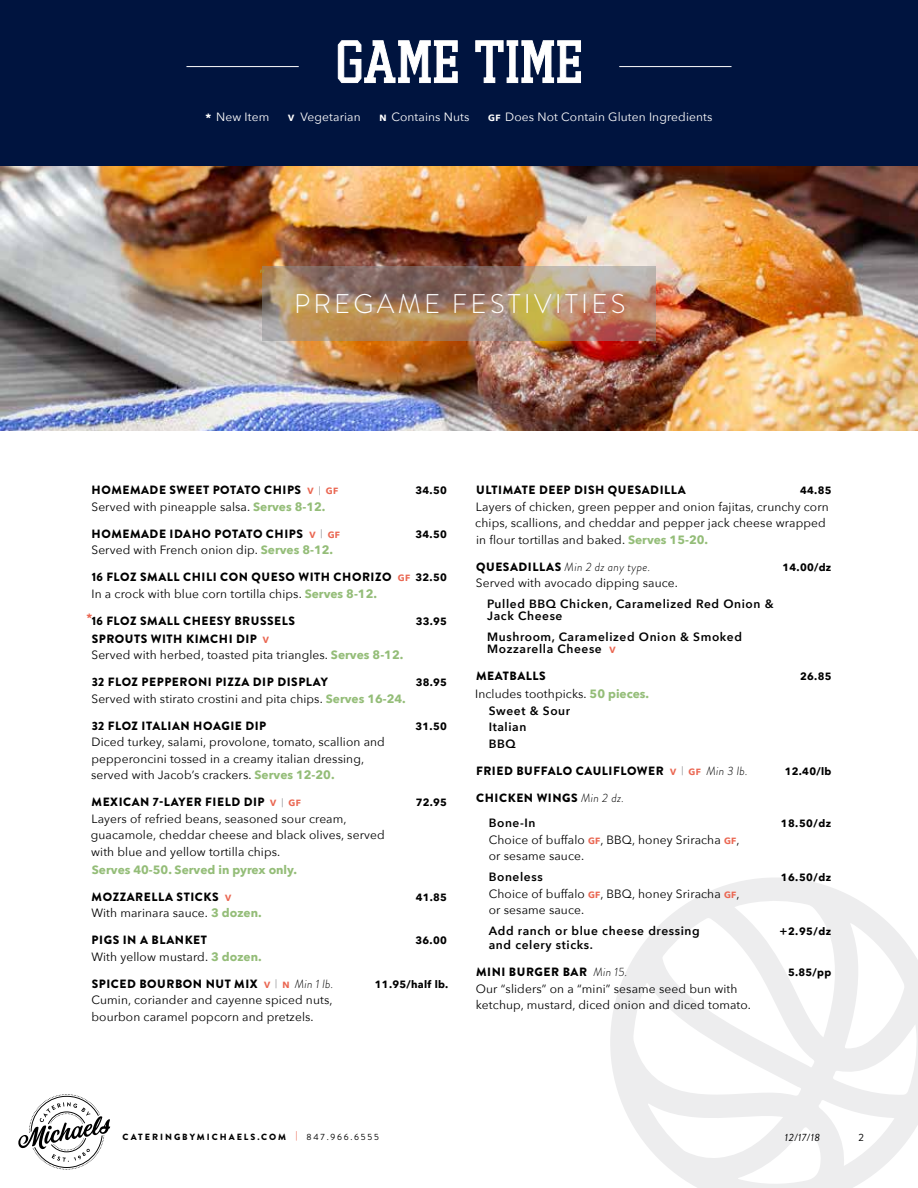
<style>
.page{position:relative;width:918px;height:1188px;background:#fff}
.page>*{position:absolute;margin:0;border:0;box-sizing:border-box;transform-origin:0 0}
.t1{font:57.9px "Player";letter-spacing:.015em;color:#fff}
.t2{font:300 27px "Brandon Grotesque";letter-spacing:.12em;color:#fff}
.t3{font:12px/16.5px "Avenir Next";letter-spacing:.01em;color:#000}
.t4{font:900 12px "Brandon Grotesque";letter-spacing:.045em;color:#000}
.t5{font:600 12px/16.5px "Avenir Next";letter-spacing:.05em;color:#000}
.t6{font:12px "Avenir Next";letter-spacing:.01em;color:#fff}
.t7{font:700 12px "Avenir Next";color:#94bd78}
.t8{font:italic 300 12px "Brandon Grotesque";letter-spacing:.025em;color:#000}
.t9{font:700 10.5px "Avenir Next";letter-spacing:.025em;color:#000}
.t10{font:italic 10.5px "Brandon Grotesque";color:#000}
.t11{font:10.5px "Brandon Grotesque";color:#000}
.t12{font:900 9px "Brandon Grotesque";letter-spacing:.22em;color:#000}
.s1{font-weight:700}
.s2{font-weight:700;font-size:9px}
.s3{font-family:"Avenir Next";font-weight:700;font-size:9px;color:#ea6752}
.s4{font-family:"Avenir Next";font-weight:400;font-size:9px;color:#808285}
.s5{font-weight:700;color:#94bd78}
.s6{font-family:"Avenir Next";font-weight:700;font-size:10.5px}
.s7{font-weight:300;font-style:italic}
.s8{font-weight:900;font-style:normal}
.s9{font-weight:700;font-size:9px;color:#ea6752}
.s10{font-weight:400}
.s11{font-weight:600;font-size:12px}
.s12{color:#ea6752}
</style>
<div class="page">
<svg style="left:610px;top:878px;width:308px;height:310px"></svg>
<svg style="left:18px;top:1094px;width:92px;height:76px"></svg>
<div style="left:0;top:0;width:918px;height:166px;background:#00143f"></div>
<hr style="left:619px;top:66px;width:113px;height:1px;background:#fff">
<hr style="left:186px;top:66px;width:113px;height:1px;background:#fff">
<svg style="left:338px;top:40px;width:120px;height:43px"></svg>
<svg style="left:475px;top:40px;width:106px;height:43px"></svg>
<img style="left:0;top:166px;width:918px;height:265px">
<img style="left:262px;top:266px;width:394px;height:75px">
<h1 class="t1" style="left:335px;top:28px;width:249px">GAME TIME</h1>
<p class="t6" style="left:205px;top:107px;width:65px"><span class="s1">*</span> New Item</p>
<p class="t6" style="left:288px;top:107px;width:74px"><span class="s2">V</span> Vegetarian</p>
<p class="t6" style="left:380px;top:107px;width:91px"><span class="s2">N</span> Contains Nuts</p>
<p class="t6" style="left:488px;top:107px;width:226px"><span class="s2">GF</span> Does Not Contain Gluten Ingredients</p>
<p class="t7" style="left:260px;top:263px;width:8px">“</p>
<h2 class="t2" style="left:294px;top:285px;width:333px">PREGAME FESTIVITIES</h2>
<p class="t4" style="left:92px;top:481px;width:248px">HOMEMADE SWEET POTATO CHIPS <span class="s3">V</span> <span class="s4">|</span> <span class="s3">GF</span></p>
<p class="t9" style="left:416px;top:481px;width:33px">34.50</p>
<p class="t3" style="left:91px;top:498px;width:236px">Served with pineapple salsa. <span class="s5">Serves 8-12.</span></p>
<p class="t4" style="left:92px;top:525px;width:250px">HOMEMADE IDAHO POTATO CHIPS <span class="s3">V</span> <span class="s4">|</span> <span class="s3">GF</span></p>
<p class="t9" style="left:416px;top:525px;width:33px">34.50</p>
<p class="t3" style="left:91px;top:541px;width:243px">Served with French onion dip. <span class="s5">Serves 8-12.</span></p>
<p class="t4" style="left:92px;top:568px;width:357px">16 FLOZ SMALL CHILI CON QUESO WITH CHORIZO <span class="s3">GF</span> <span class="s6">32.50</span></p>
<p class="t3" style="left:91px;top:585px;width:287px">In a crock with blue corn tortilla chips. <span class="s5">Serves 8-12.</span></p>
<p class="t4" style="left:86px;top:612px;width:210px"><sup>*</sup>16 FLOZ SMALL CHEESY BRUSSELS</p>
<p class="t9" style="left:416px;top:612px;width:33px">33.95</p>
<p class="t4" style="left:92px;top:630px;width:179px">SPROUTS WITH KIMCHI DIP <span class="s3">V</span></p>
<p class="t3" style="left:91px;top:646px;width:313px">Served with herbed, toasted pita triangles. <span class="s5">Serves 8-12.</span></p>
<p class="t4" style="left:92px;top:673px;width:238px">32 FLOZ PEPPERONI PIZZA DIP DISPLAY</p>
<p class="t9" style="left:416px;top:673px;width:33px">38.95</p>
<p class="t3" style="left:91px;top:690px;width:316px">Served with stirato crostini and pita chips. <span class="s5">Serves 16-24.</span></p>
<p class="t4" style="left:92px;top:717px;width:176px">32 FLOZ ITALIAN HOAGIE DIP</p>
<p class="t9" style="left:416px;top:717px;width:33px">31.50</p>
<p class="t3" style="left:91px;top:733px;width:295px">Diced turkey, salami, provolone, tomato, scallion and pepperoncini tossed in a creamy italian dressing, served with Jacob’s crackers. <span class="s5">Serves 12-20.</span></p>
<p class="t4" style="left:92px;top:793px;width:211px">MEXICAN 7-LAYER FIELD DIP <span class="s3">V</span> <span class="s4">|</span> <span class="s3">GF</span></p>
<p class="t9" style="left:416px;top:793px;width:33px">72.95</p>
<p class="t3" style="left:91px;top:810px;width:295px">Layers of refried beans, seasoned sour cream, guacamole, cheddar cheese and black olives, served with blue and yellow tortilla chips.</p>
<p class="t7" style="left:92px;top:859px;width:207px">Serves 40-50. Served in pyrex only.</p>
<p class="t4" style="left:92px;top:888px;width:141px">MOZZARELLA STICKS <span class="s3">V</span></p>
<p class="t9" style="left:416px;top:888px;width:33px">41.85</p>
<p class="t3" style="left:91px;top:904px;width:172px">With marinara sauce. <span class="s5">3 dozen.</span></p>
<p class="t4" style="left:92px;top:931px;width:117px">PIGS IN A BLANKET</p>
<p class="t9" style="left:416px;top:931px;width:33px">36.00</p>
<p class="t3" style="left:91px;top:948px;width:172px">With yellow mustard. <span class="s5">3 dozen.</span></p>
<p class="t4" style="left:92px;top:975px;width:243px">SPICED BOURBON NUT MIX <span class="s3">V</span> <span class="s4">|</span> <span class="s3">N</span> <span class="s7">Min 1 lb.</span></p>
<p class="t9" style="left:375px;top:975px;width:75px">11.95/half lb.</p>
<p class="t3" style="left:91px;top:991px;width:243px">Cumin, coriander and cayenne spiced nuts, bourbon caramel popcorn and pretzels.</p>
<p class="t4" style="left:476px;top:481px;width:211px">ULTIMATE DEEP DISH QUESADILLA</p>
<p class="t9" style="left:800px;top:481px;width:33px">44.85</p>
<p class="t3" style="left:475px;top:498px;width:355px">Layers of chicken, green pepper and onion fajitas, crunchy corn chips, scallions, and cheddar and pepper jack cheese wrapped in flour tortillas and baked. <span class="s5">Serves 15-20.</span></p>
<p class="t8" style="left:476px;top:558px;width:176px"><span class="s8">QUESADILLAS</span> Min 2 dz any type.</p>
<p class="t9" style="left:783px;top:558px;width:50px">14.00/dz</p>
<p class="t3" style="left:476px;top:574px;width:204px">Served with avocado dipping sauce.</p>
<p class="t5" style="left:487px;top:598px;width:288px;line-height:12px">Pulled BBQ Chicken, Caramelized Red Onion &amp;<br>Jack Cheese</p>
<p class="t5" style="left:487px;top:631px;width:256px;line-height:12px">Mushroom, Caramelized Onion &amp; Smoked<br>Mozzarella Cheese <span class="s9">V</span></p>
<p class="t4" style="left:476px;top:667px;width:71px">MEATBALLS</p>
<p class="t9" style="left:800px;top:667px;width:33px">26.85</p>
<p class="t5" style="left:489px;top:685px;width:162px;text-indent:-14px"><span class="s10">Includes toothpicks.</span> <span class="s5">50 pieces.<br></span>Sweet &amp; Sour<br>Italian<br>BBQ</p>
<p class="t4" style="left:476px;top:762px;width:273px">FRIED BUFFALO CAULIFLOWER <span class="s3">V</span> <span class="s4">|</span> <span class="s3">GF</span> <span class="s7">Min 3 lb.</span></p>
<p class="t9" style="left:785px;top:762px;width:48px">12.40/lb</p>
<p class="t4" style="left:476px;top:789px;width:149px">CHICKEN WINGS <span class="s7">Min 2 dz.</span></p>
<p class="t5" style="left:489px;top:814px;width:48px">Bone-In</p>
<p class="t9" style="left:781px;top:814px;width:52px">18.50/dz</p>
<p class="t3" style="left:489px;top:831px;width:252px">Choice of buffalo <span class="s9">GF</span>, BBQ, honey Sriracha <span class="s9">GF</span>, or sesame sauce.</p>
<p class="t5" style="left:489px;top:868px;width:55px">Boneless</p>
<p class="t9" style="left:781px;top:868px;width:52px">16.50/dz</p>
<p class="t3" style="left:489px;top:885px;width:252px">Choice of buffalo <span class="s9">GF</span>, BBQ, honey Sriracha <span class="s9">GF</span>, or sesame sauce.</p>
<p class="t5" style="left:489px;top:922px;width:212px">Add ranch or blue cheese dressing</p>
<p class="t9" style="left:779px;top:922px;width:53px"><span class="s11">+</span>2.95/dz</p>
<p class="t5" style="left:489px;top:937px;width:106px">and celery sticks.</p>
<p class="t4" style="left:476px;top:964px;width:153px">MINI BURGER BAR <span class="s7">Min 15.</span></p>
<p class="t9" style="left:788px;top:963px;width:45px">5.85/pp</p>
<p class="t3" style="left:476px;top:980px;width:277px">Our “sliders” on a “mini” sesame seed bun with ketchup, mustard, diced onion and diced tomato.</p>
<p class="t12" style="left:123px;top:1130px;width:258px">CATERINGBYMICHAELS.COM <span class="s12">|</span> <span class="s10">847.966.6555</span></p>
<p class="t10" style="left:785px;top:1130px;width:37px">12/17/18</p>
<p class="t11" style="left:859px;top:1130px;width:7px">2</p>
</div>
